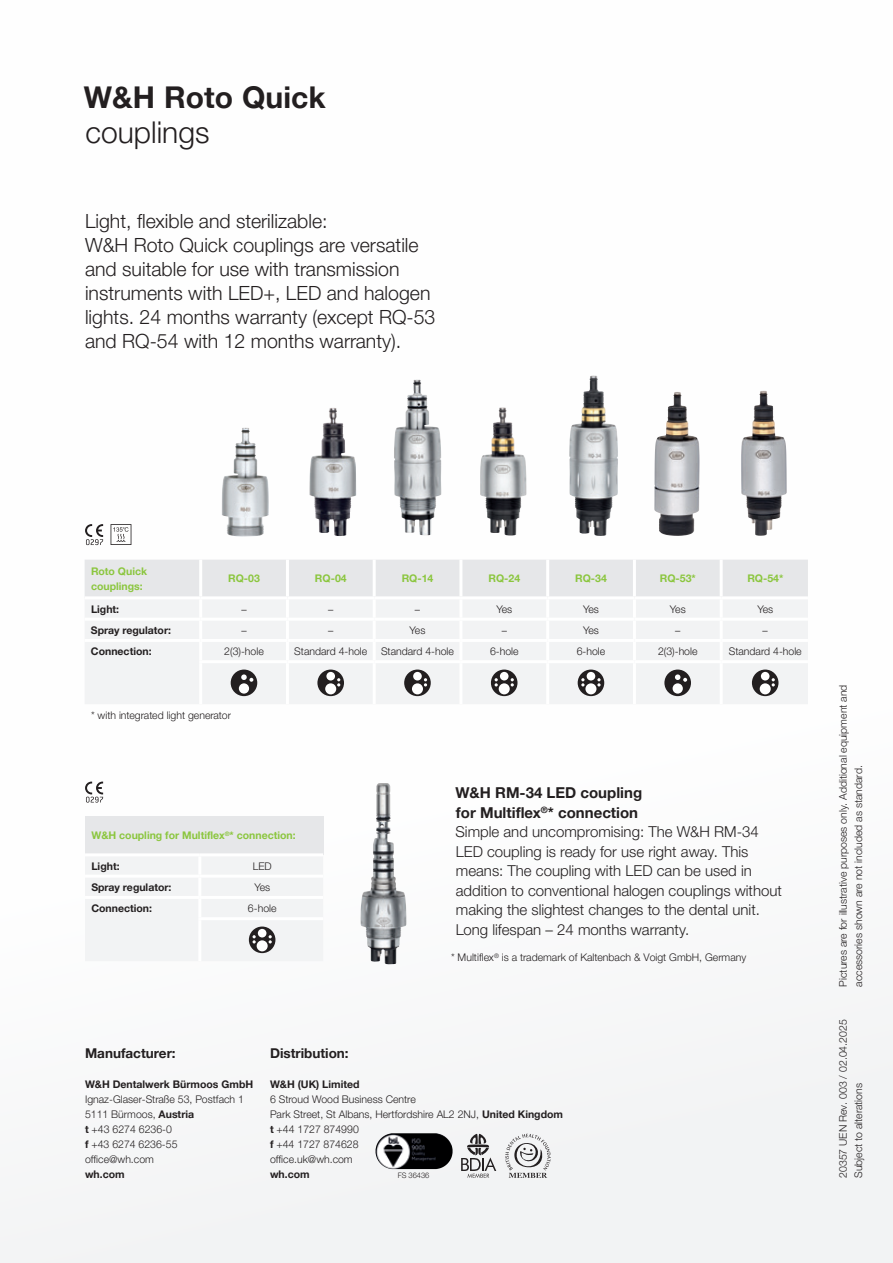
<style>
.page{position:relative;width:893px;height:1263px;background:#fff}
.page>*{position:absolute;margin:0;border:0;box-sizing:border-box;transform-origin:0 0}
.t1{font:700 30px "Helvetica Neue World 75";color:#231f20}
.t2{font:30px "Helvetica Neue World 45 Lt";color:#231f20}
.t3{font:19.5px/24px "Helvetica Neue World 45 Lt";color:#231f20}
.t4{font:15px/19.5px "Helvetica Neue World 45 Lt";color:#231f20}
.t5{font:700 15px/19.5px "Helvetica Neue World 75";color:#231f20}
.t6{font:700 13.5px "Helvetica Neue World 75";color:#231f20}
.t7{font:10.5px/15px "Helvetica Neue World 45 Lt";color:#231f20}
.t8{font:700 10.5px "Helvetica Neue World 75";color:#231f20}
.t9{font:700 10.5px/15px "Helvetica Neue World 75";color:#8bc63e}
.t10{font:7.5px "Helvetica Neue World 45 Lt";color:#231f20}
.s1{font-family:"Helvetica Neue World 75";font-weight:700}
</style>
<div class="page">
<img style="left:569px;top:376px;width:44px;height:160px">
<img style="left:480px;top:407px;width:47px;height:129px">
<img style="left:221px;top:428px;width:48px;height:109px">
<img style="left:309px;top:408px;width:47px;height:128px">
<img style="left:654px;top:392px;width:45px;height:144px">
<img style="left:741px;top:391px;width:40px;height:145px">
<img style="left:394px;top:379px;width:25px;height:154px">
<img style="left:360px;top:783px;width:22px;height:179px">
<svg style="left:85px;top:524px;width:18px;height:21px"></svg>
<svg style="left:111px;top:524px;width:20px;height:21px"></svg>
<svg style="left:85px;top:781px;width:18px;height:21px"></svg>
<svg style="left:461px;top:1134px;width:35px;height:44px"></svg>
<svg style="left:505px;top:1134px;width:46px;height:44px"></svg>
<img style="left:376px;top:1133px;width:15px;height:33px">
<div style="left:85px;top:817px;width:238px;height:38px;background:#e6e7e9"></div>
<hr style="left:200px;top:853px;width:123px;height:3px;background:#fff">
<hr style="left:85px;top:853px;width:115px;height:3px;background:#fff">
<svg style="left:85px;top:857px;width:238px;height:104px"></svg>
<svg style="left:85px;top:560px;width:723px;height:144px"></svg>
<h1 class="t1" style="left:84px;top:80px;width:243px">W&amp;H Roto Quick</h1>
<h1 class="t2" style="left:86px;top:115px;width:125px">couplings</h1>
<h2 class="t3" style="left:85px;top:209px;width:352px">Light, flexible and sterilizable:<br>W&amp;H Roto Quick couplings are versatile and suitable for use with transmission instruments with LED+, LED and halogen lights. 24 months warranty (except RQ-53 and RQ-54 with 12 months warranty).</h2>
<p class="t9" style="left:91px;top:563px;width:58px">Roto Quick couplings:</p>
<p class="t9" style="left:228px;top:571px;width:33px">RQ-03</p>
<p class="t9" style="left:315px;top:571px;width:33px">RQ-04</p>
<p class="t9" style="left:402px;top:571px;width:33px">RQ-14</p>
<p class="t9" style="left:488px;top:571px;width:33px">RQ-24</p>
<p class="t9" style="left:575px;top:571px;width:33px">RQ-34</p>
<p class="t9" style="left:660px;top:571px;width:37px">RQ-53*</p>
<p class="t9" style="left:747px;top:571px;width:37px">RQ-54*</p>
<p class="t8" style="left:91px;top:603px;width:30px">Light:</p>
<p class="t7" style="left:241px;top:601px;width:7px">–</p>
<p class="t7" style="left:328px;top:601px;width:7px">–</p>
<p class="t7" style="left:415px;top:601px;width:7px">–</p>
<p class="t7" style="left:496px;top:601px;width:17px">Yes</p>
<p class="t7" style="left:583px;top:601px;width:17px">Yes</p>
<p class="t7" style="left:670px;top:601px;width:17px">Yes</p>
<p class="t7" style="left:757px;top:601px;width:17px">Yes</p>
<p class="t8" style="left:91px;top:624px;width:82px">Spray regulator:</p>
<p class="t7" style="left:241px;top:623px;width:7px">–</p>
<p class="t7" style="left:328px;top:623px;width:7px">–</p>
<p class="t7" style="left:410px;top:623px;width:17px">Yes</p>
<p class="t7" style="left:502px;top:623px;width:7px">–</p>
<p class="t7" style="left:583px;top:623px;width:17px">Yes</p>
<p class="t7" style="left:675px;top:623px;width:7px">–</p>
<p class="t7" style="left:763px;top:623px;width:7px">–</p>
<p class="t8" style="left:91px;top:645px;width:62px">Connection:</p>
<p class="t7" style="left:224px;top:644px;width:41px">2(3)-hole</p>
<p class="t7" style="left:294px;top:644px;width:74px">Standard 4-hole</p>
<p class="t7" style="left:381px;top:644px;width:74px">Standard 4-hole</p>
<p class="t7" style="left:490px;top:644px;width:30px">6-hole</p>
<p class="t7" style="left:577px;top:644px;width:30px">6-hole</p>
<p class="t7" style="left:658px;top:644px;width:41px">2(3)-hole</p>
<p class="t7" style="left:729px;top:644px;width:74px">Standard 4-hole</p>
<p class="t7" style="left:91px;top:707px;width:142px">* with integrated light generator</p>
<p class="t9" style="left:91px;top:828px;width:206px">W&amp;H coupling for Multiflex<sup>®</sup>* connection:</p>
<p class="t8" style="left:91px;top:860px;width:30px">Light:</p>
<p class="t7" style="left:253px;top:858px;width:21px">LED</p>
<p class="t8" style="left:91px;top:881px;width:82px">Spray regulator:</p>
<p class="t7" style="left:254px;top:880px;width:17px">Yes</p>
<p class="t8" style="left:91px;top:902px;width:62px">Connection:</p>
<p class="t7" style="left:248px;top:901px;width:30px">6-hole</p>
<h3 class="t5" style="left:455px;top:783px;width:188px">W&amp;H RM-34 LED coupling for Multiflex<sup>®</sup>* connection</h3>
<p class="t4" style="left:455px;top:822px;width:328px">Simple and uncompromising: The W&amp;H RM-34<br>LED coupling is ready for use right away. This means: The coupling with LED can be used in addition to conventional halogen couplings without making the slightest changes to the dental unit.<br>Long lifespan – 24 months warranty.</p>
<p class="t7" style="left:451px;top:950px;width:297px">* Multiflex<sup>®</sup> is a trademark of Kaltenbach &amp; Voigt GmbH, Germany</p>
<p class="t6" style="left:85px;top:1045px;width:92px">Manufacturer:</p>
<p class="t8" style="left:85px;top:1078px;width:170px">W&amp;H Dentalwerk Bürmoos GmbH</p>
<p class="t7" style="left:85px;top:1092px;width:160px">Ignaz-Glaser-Straße 53, Postfach 1<br>5111 Bürmoos, <span class="s1">Austria<br>t</span> +43 6274 6236-0<br><span class="s1">f</span> +43 6274 6236-55 office@wh.com</p>
<p class="t8" style="left:85px;top:1168px;width:41px">wh.com</p>
<p class="t6" style="left:270px;top:1045px;width:80px">Distribution:</p>
<p class="t8" style="left:270px;top:1078px;width:91px">W&amp;H (UK) Limited</p>
<p class="t7" style="left:270px;top:1092px;width:294px">6 Stroud Wood Business Centre<br>Park Street, St Albans, Hertfordshire AL2 2NJ, <span class="s1">United Kingdom t</span> +44 1727 874990<br><span class="s1">f</span> +44 1727 874628<br>office.uk@wh.com</p>
<p class="t8" style="left:270px;top:1168px;width:41px">wh.com</p>
<p class="t10" style="left:398px;top:1171px;width:33px">FS 36436</p>
<p class="t7" style="left:836px;top:986px;width:303px;rotate:-90deg">Pictures are for illustrative purposes only. Additional equipment and accessories shown are not included as standard.</p>
<p class="t7" style="left:836px;top:1178px;width:160px;rotate:-90deg">20357 UEN Rev. 003 / 02.04.2025<br>Subject to alterations</p>
</div>
